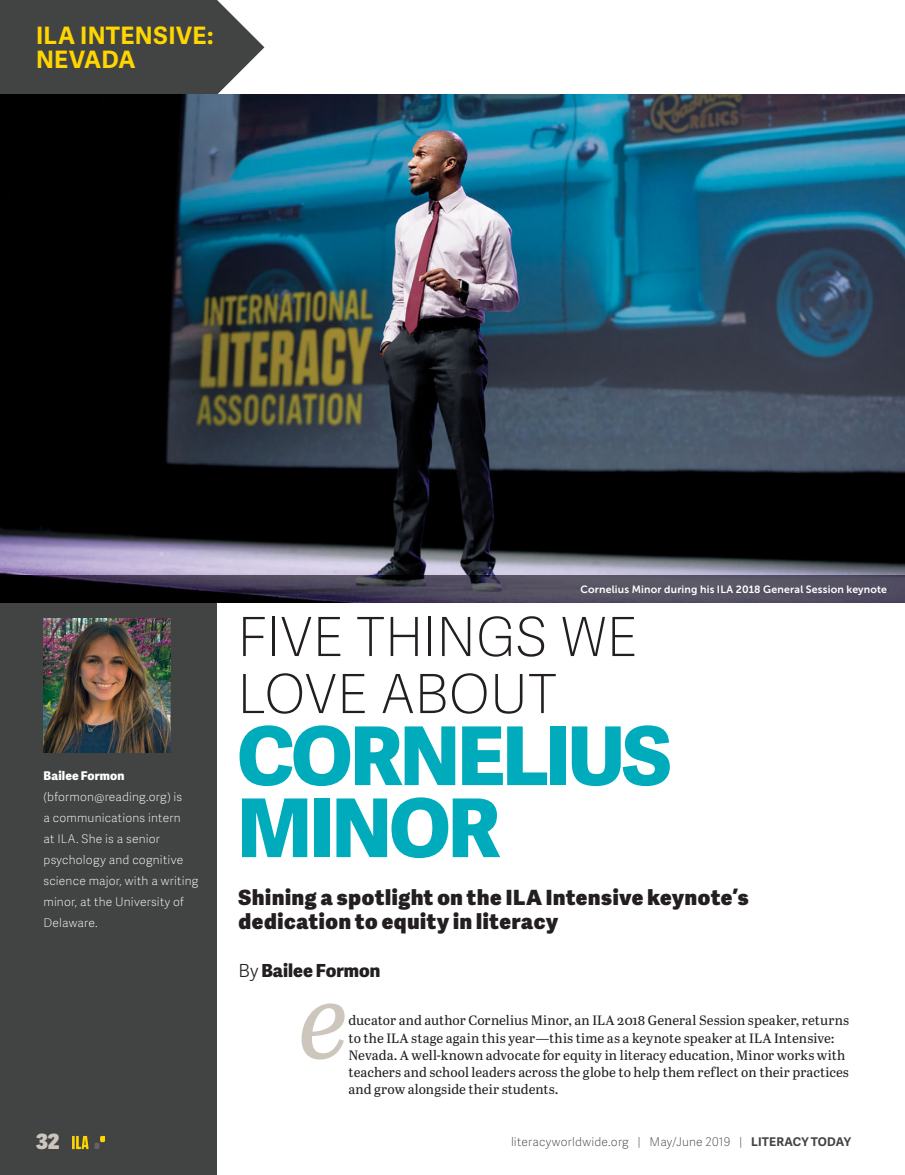
<style>
.page{position:relative;width:905px;height:1175px;background:#fff}
.page>*{position:absolute;margin:0;border:0;box-sizing:border-box;transform-origin:0 0}
.t1{font:italic 108px "Abril Text";color:#ccc6bd}
.t2{font:800 81px/72px "Adelle Sans";letter-spacing:-.035em;color:#00acbc}
.t3{font:100 54px/57px "Adelle Sans";letter-spacing:-.015em;color:#231f20}
.t4{font:700 24px/24px "Adelle Sans";letter-spacing:.015em;color:#ffd600}
.t5{font:800 21px/24px "Adelle Sans";letter-spacing:.03em;color:#231f20}
.t6{font:800 21px "Adelle Sans";color:#ccc6bd}
.t7{font:800 18px "Adelle Sans";color:#231f20}
.t8{font:13.5px/17.1px "Abril Text";letter-spacing:.005em;color:#231f20}
.t9{font:100 12px/21px "Adelle Sans";letter-spacing:.015em;color:#fff}
.t10{font:100 12px "Adelle Sans";letter-spacing:.015em;color:#424444}
.t11{font:800 12px "Adelle Sans";letter-spacing:.015em;color:#fff}
.t12{font:10.5px "Museo Sans 700";letter-spacing:.015em;color:#fff}
.s1{font-weight:300}
.s2{font-weight:700}
</style>
<div class="page">
<div style="left:0;top:71px;width:216px;height:1103px;background:#424444"></div>
<svg style="left:0;top:0;width:264px;height:94px"></svg>
<img style="left:44px;top:619px;width:127px;height:133px">
<img style="left:0;top:94px;width:904px;height:481px">
<svg style="left:0;top:575px;width:904px;height:27px;background:#3d3949"></svg>
<hr style="left:72px;top:1135px;width:3px;height:14px;background:#ffd600">
<svg style="left:76px;top:1135px;width:29px;height:14px"></svg>
<h3 class="t4" style="left:36px;top:25px;width:179px">ILA INTENSIVE:<br>NEVADA</h3>
<p class="t11" style="left:44px;top:770px;width:83px">Bailee Formon</p>
<p class="t9" style="left:44px;top:786px;width:156px">(bformon@reading.org) is<br>a communications intern<br>at ILA. She is a senior psychology and cognitive science major, with a writing minor, at the University of<br>Delaware.</p>
<p class="t12" style="left:580px;top:585px;width:308px">Cornelius Minor during his ILA 2018 General Session keynote</p>
<h3 class="t3" style="left:237px;top:612px;width:401px">FIVE THINGS WE<br>LOVE ABOUT</h3>
<h2 class="t2" style="left:237px;top:726px;width:436px">CORNELIUS<br>MINOR</h2>
<h3 class="t5" style="left:238px;top:887px;width:511px">Shining a spotlight on the ILA Intensive keynote’s dedication to equity in literacy</h3>
<h3 class="t7" style="left:238px;top:962px;width:143px"><span class="s1">By</span> Bailee Formon</h3>
<h1 class="t1" style="left:299px;top:976px;width:52px">e</h1>
<p class="t8" style="left:348px;top:1013px;width:502px">ducator and author Cornelius Minor, an ILA 2018 General Session speaker, returns to the ILA stage again this year—this time as a keynote speaker at ILA Intensive:<br>Nevada. A well-known advocate for equity in literacy education, Minor works with teachers and school leaders across the globe to help them reflect on their practices and grow alongside their students.</p>
<h3 class="t6" style="left:36px;top:1132px;width:25px">32</h3>
<p class="t10" style="left:511px;top:1136px;width:341px">literacyworldwide.org | May/June 2019 | <span class="s2">LITERACY TODAY</span></p>
</div>
